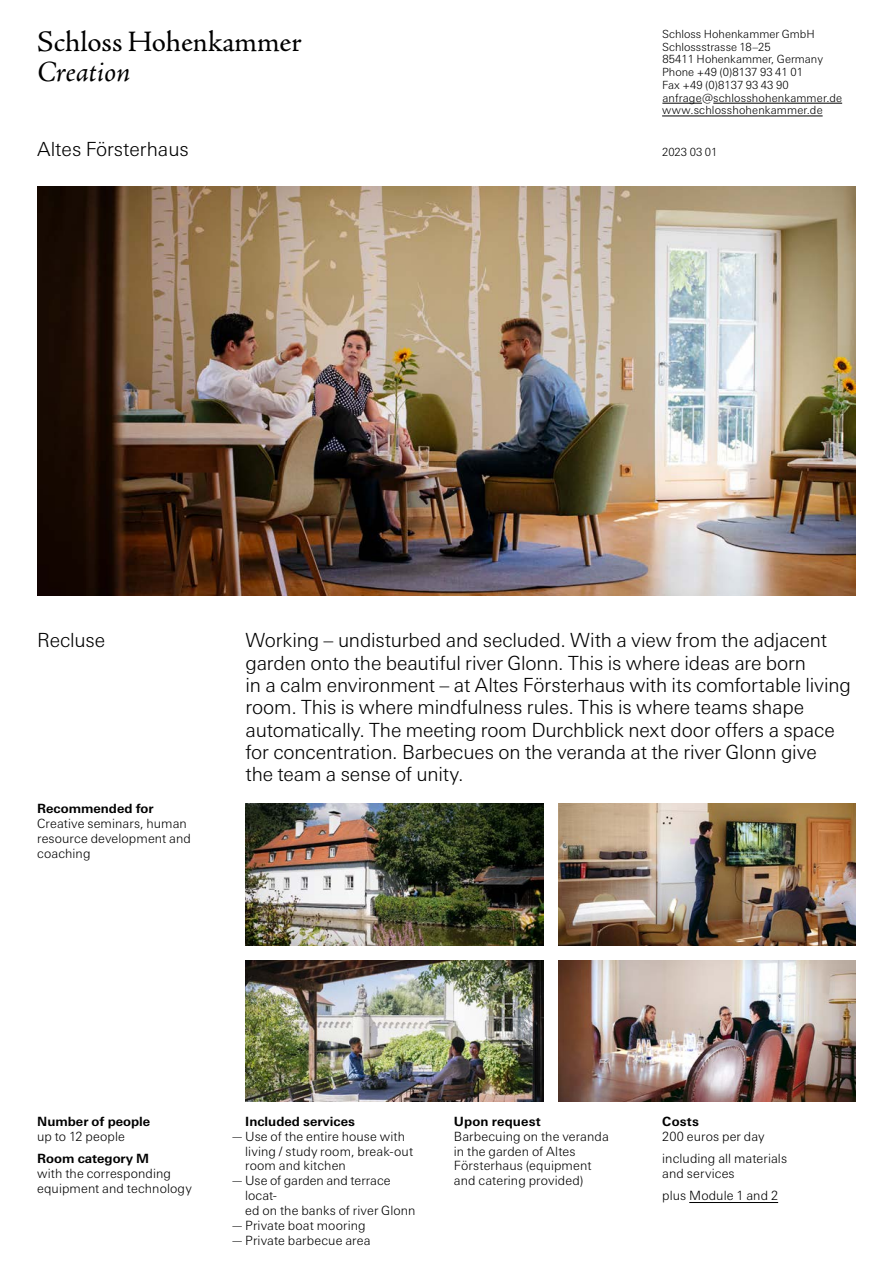
<style>
.page{position:relative;width:893px;height:1263px;background:#fff}
.page>*{position:absolute;margin:0;border:0;box-sizing:border-box;transform-origin:0 0}
.t1{font:29.7px "Adobe Jenson Pro";color:#000}
.t2{font:italic 29.7px "Adobe Jenson Pro";letter-spacing:-.005em;color:#000}
.t3{font:300 19.5px/22.4px "Univers Next Pro";letter-spacing:-.01em;color:#000}
.t4{font:300 12.75px/14.9px "Univers Next Pro";letter-spacing:.01em;color:#000}
.t5{font:700 12.75px "Univers Next Pro";color:#000}
.t6{font:300 11.25px/12.8px "Univers Next Pro";color:#000}
.s1{font-weight:300;color:#fff}
</style>
<div class="page">
<img style="left:246px;top:804px;width:297px;height:141px">
<img style="left:558px;top:804px;width:298px;height:141px">
<img style="left:246px;top:960px;width:297px;height:141px">
<img style="left:558px;top:960px;width:298px;height:141px">
<img style="left:37px;top:186px;width:819px;height:409px">
<hr style="left:689px;top:1202px;width:89px;height:1px;background:#000">
<hr style="left:662px;top:103px;width:40px;height:1px;background:#000">
<hr style="left:713px;top:103px;width:129px;height:1px;background:#000">
<hr style="left:662px;top:116px;width:161px;height:1px;background:#000">
<h1 class="t1" style="left:37px;top:25px;width:266px">Schloss Hohenkammer</h1>
<h1 class="t2" style="left:37px;top:55px;width:95px">Creation</h1>
<h2 class="t3" style="left:37px;top:138px;width:153px">Altes Försterhaus</h2>
<p class="t6" style="left:662px;top:27px;width:182px">Schloss Hohenkammer GmbH<br>Schlossstrasse 18–25<br>85411 Hohenkammer, Germany<br>Phone +49 (0)8137 93 41 01<br>Fax +49 (0)8137 93 43 90 anfrage@schlosshohenkammer.de www.schlosshohenkammer.de</p>
<p class="t6" style="left:662px;top:146px;width:57px">2023 03 01</p>
<h2 class="t3" style="left:37px;top:629px;width:69px">Recluse</h2>
<p class="t5" style="left:37px;top:801px;width:118px">Recommended for</p>
<p class="t4" style="left:37px;top:816px;width:155px">Creative seminars, human resource development and coaching</p>
<p class="t3" style="left:246px;top:629px;width:607px">Working – undisturbed and secluded. With a view from the adjacent garden onto the beautiful river Glonn. This is where ideas are born<br>in a calm environment – at Altes Försterhaus with its comfortable living room. This is where mindfulness rules. This is where teams shape automatically. The meeting room Durchblick next door offers a space for concentration. Barbecues on the veranda at the river Glonn give<br>the team a sense of unity.</p>
<p class="t5" style="left:37px;top:1114px;width:115px">Number of people</p>
<p class="t4" style="left:37px;top:1129px;width:89px">up to 12 people</p>
<p class="t5" style="left:37px;top:1151px;width:114px">Room category M</p>
<p class="t4" style="left:37px;top:1166px;width:156px">with the corresponding equipment and technology</p>
<p class="t5" style="left:231px;top:1114px;width:126px"><span class="s1">—</span> Included services</p>
<p class="t4" style="left:245px;top:1129px;width:169px;text-indent:-15px">— Use of the entire house with living / study room, break-out room and kitchen</p>
<p class="t4" style="left:245px;top:1173px;width:172px;text-indent:-15px">— Use of garden and terrace locat-<br>ed on the banks of river Glonn</p>
<p class="t4" style="left:231px;top:1218px;width:136px">— Private boat mooring</p>
<p class="t4" style="left:231px;top:1233px;width:141px">— Private barbecue area</p>
<p class="t5" style="left:454px;top:1114px;width:88px">Upon request</p>
<p class="t4" style="left:454px;top:1129px;width:156px">Barbecuing on the veranda in the garden of Altes<br>Försterhaus (equipment and catering provided)</p>
<p class="t5" style="left:662px;top:1114px;width:38px">Costs</p>
<p class="t4" style="left:662px;top:1125px;width:126px;line-height:22.4px">200 euros per day including all materials</p>
<p class="t4" style="left:662px;top:1162px;width:117px;line-height:22.4px">and services<br>plus Module 1 and 2</p>
</div>
